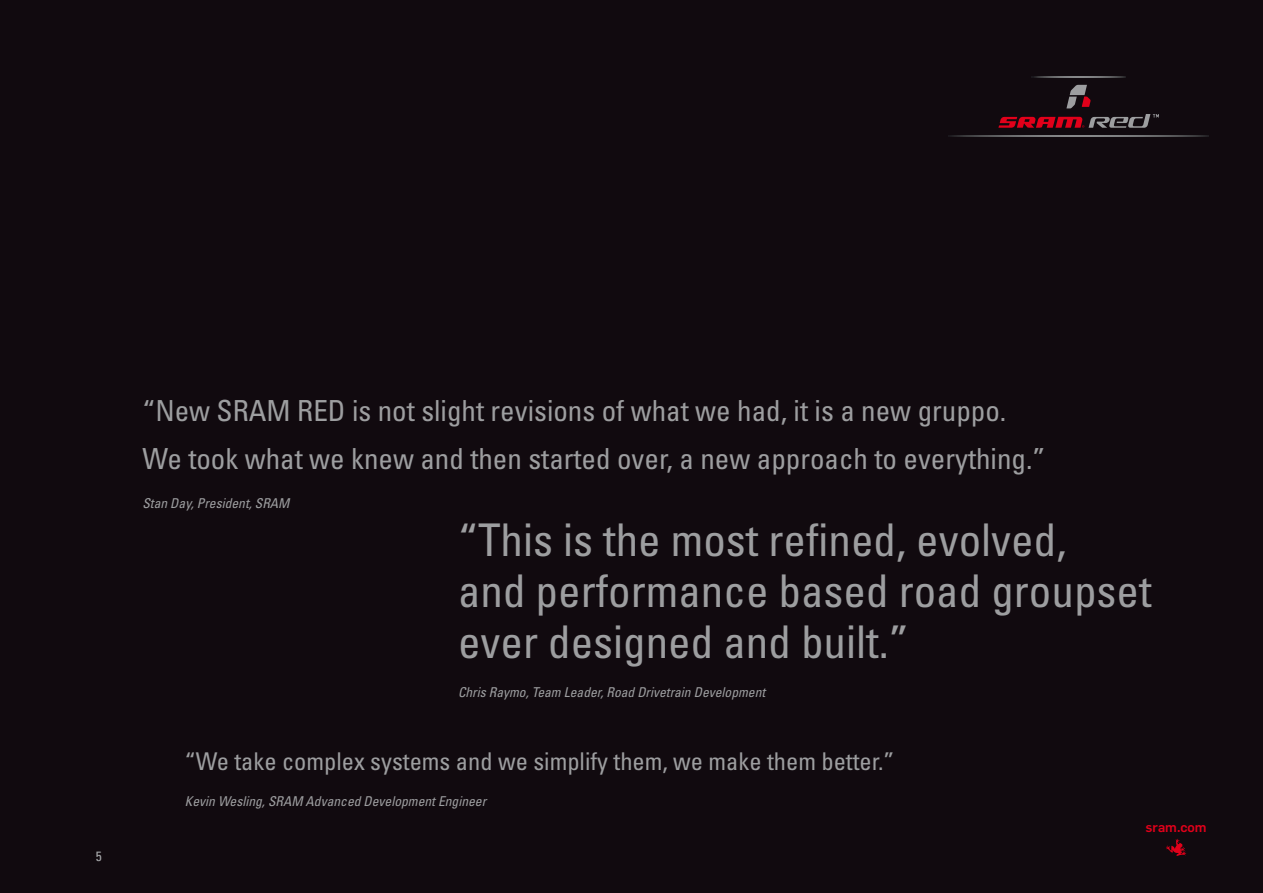
<style>
.page{position:relative;width:1263px;height:893px;background:#110a0f}
.page>*{position:absolute;margin:0;border:0;box-sizing:border-box;transform-origin:0 0}
.t1{font:condensed 45.15px/51px "Univers";color:#9d9ea0}
.t2{font:condensed 28.95px/48.3px "Univers";color:#9d9ea0}
.t3{font:condensed 24.45px "Univers";color:#9d9ea0}
.t4{font:italic condensed 13.5px "Univers";color:#9d9ea0}
.t5{font:condensed 13.5px "Univers";color:#a7a9ab}
.t6{font:500 13.35px "Flama";color:#e2001a}
</style>
<div class="page">
<svg style="left:1166px;top:839px;width:20px;height:17px"></svg>
<svg style="left:998px;top:114px;width:161px;height:14px"></svg>
<svg style="left:1066px;top:85px;width:25px;height:23px"></svg>
<svg style="left:1031px;top:77px;width:95px;height:1px"></svg>
<svg style="left:948px;top:135px;width:261px;height:1px"></svg>
<p class="t5" style="left:96px;top:848px;width:7px">5</p>
<p class="t2" style="left:142px;top:386px;width:904px">“New SRAM RED is not slight revisions of what we had, it is a new gruppo.<br>We took what we knew and then started over, a new approach to everything.”</p>
<p class="t4" style="left:142px;top:495px;width:148px">Stan Day, President, SRAM</p>
<h1 class="t1" style="left:458px;top:514px;width:695px">“This is the most refined, evolved,<br>and performance based road groupset ever designed and built.”</h1>
<p class="t4" style="left:458px;top:684px;width:309px">Chris Raymo, Team Leader, Road Drivetrain Development</p>
<p class="t3" style="left:185px;top:745px;width:711px">“We take complex systems and we simplify them, we make them better.”</p>
<p class="t4" style="left:185px;top:793px;width:303px">Kevin Wesling, SRAM Advanced Development Engineer</p>
<p class="t6" style="left:1145px;top:819px;width:63px">sram.com</p>
</div>
